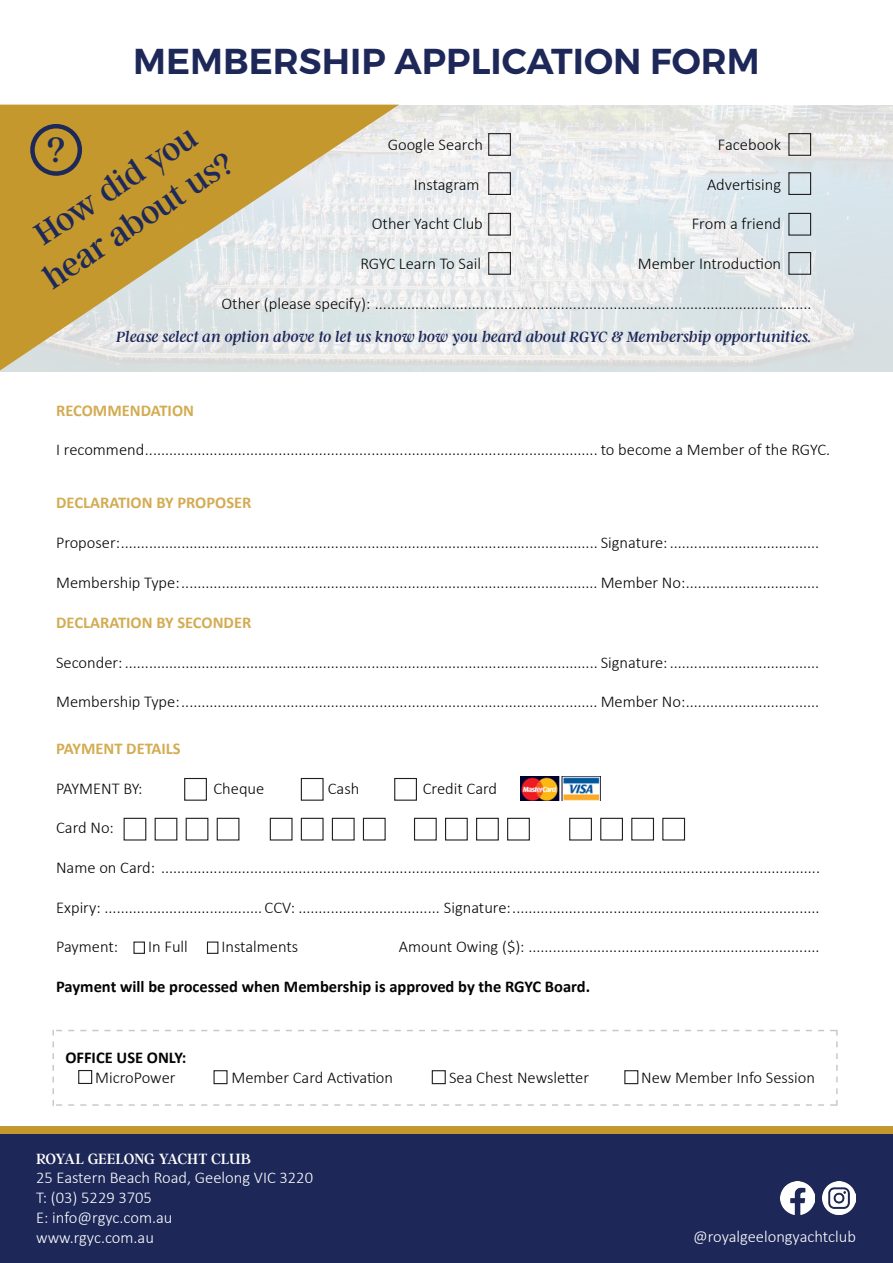
<style>
.page{position:relative;width:893px;height:1263px;background:#fff}
.page>*{position:absolute;margin:0;border:0;box-sizing:border-box;transform-origin:0 0}
.t1{font:39px "Argent CF";color:#1d2959}
.t2{font:600 36px "Montserrat";color:#1d2859}
.t3{font:34.5px "Argent CF";color:#1d2959}
.t4{font:300 16.5px "Calibri";color:#040503}
.t5{font:300 16.5px "Calibri";color:#fff}
.t6{font:italic 16.5px "Argent CF";letter-spacing:-.01em;color:#1d2859}
.t7{font:700 16.5px "Calibri";color:#040503}
.t8{font:700 16.5px "Calibri";color:#d3ac53}
.t9{font:16.5px "Argent CF";letter-spacing:-.01em;color:#fff}
</style>
<div class="page">
<div style="left:0;top:1126px;width:893px;height:8px;background:#c4982c"></div>
<div style="left:0;top:1134px;width:893px;height:129px;background:#1d2859"></div>
<img style="left:822px;top:1181px;width:34px;height:34px">
<img style="left:780px;top:1181px;width:34px;height:34px">
<div style="left:124px;top:818px;width:22px;height:22px;border:1px solid #231f20"></div>
<div style="left:155px;top:818px;width:22px;height:22px;border:1px solid #231f20"></div>
<div style="left:186px;top:818px;width:22px;height:22px;border:1px solid #231f20"></div>
<div style="left:217px;top:818px;width:22px;height:22px;border:1px solid #231f20"></div>
<div style="left:270px;top:818px;width:23px;height:22px;border:1px solid #231f20"></div>
<div style="left:301px;top:818px;width:23px;height:22px;border:1px solid #231f20"></div>
<div style="left:332px;top:818px;width:23px;height:22px;border:1px solid #231f20"></div>
<div style="left:363px;top:818px;width:23px;height:22px;border:1px solid #231f20"></div>
<div style="left:414px;top:818px;width:23px;height:22px;border:1px solid #231f20"></div>
<div style="left:445px;top:818px;width:23px;height:22px;border:1px solid #231f20"></div>
<div style="left:476px;top:818px;width:23px;height:22px;border:1px solid #231f20"></div>
<div style="left:507px;top:818px;width:23px;height:22px;border:1px solid #231f20"></div>
<div style="left:569px;top:818px;width:23px;height:22px;border:1px solid #231f20"></div>
<div style="left:600px;top:818px;width:23px;height:22px;border:1px solid #231f20"></div>
<div style="left:631px;top:818px;width:23px;height:22px;border:1px solid #231f20"></div>
<div style="left:662px;top:818px;width:23px;height:22px;border:1px solid #231f20"></div>
<div style="left:184px;top:778px;width:23px;height:23px;border:1px solid #231f20"></div>
<div style="left:301px;top:778px;width:23px;height:23px;border:1px solid #231f20"></div>
<div style="left:394px;top:778px;width:23px;height:23px;border:1px solid #231f20"></div>
<img style="left:520px;top:777px;width:80px;height:24px">
<div style="left:133px;top:941px;width:12px;height:13px;border:1px solid #231f20"></div>
<div style="left:207px;top:941px;width:11px;height:13px;border:1px solid #231f20"></div>
<img style="left:0;top:106px;width:893px;height:266px">
<svg style="left:0;top:239px;width:197px;height:131px;background:#d0bd88"></svg>
<svg style="left:0;top:105px;width:399px;height:134px;background:#ccac5d"></svg>
<div style="left:30px;top:124px;width:52px;height:52px;border:4px solid #1d2959;border-radius:50%"></div>
<div style="left:488px;top:133px;width:23px;height:23px;border:1px solid #231f20"></div>
<div style="left:488px;top:172px;width:23px;height:23px;border:1px solid #231f20"></div>
<div style="left:488px;top:213px;width:23px;height:23px;border:1px solid #231f20"></div>
<div style="left:488px;top:252px;width:23px;height:23px;border:1px solid #231f20"></div>
<div style="left:788px;top:133px;width:23px;height:23px;border:1px solid #231f20"></div>
<div style="left:788px;top:172px;width:23px;height:23px;border:1px solid #231f20"></div>
<div style="left:788px;top:213px;width:23px;height:23px;border:1px solid #231f20"></div>
<div style="left:788px;top:252px;width:23px;height:23px;border:1px solid #231f20"></div>
<svg style="left:53px;top:1030px;width:785px;height:76px"></svg>
<div style="left:78px;top:1070px;width:14px;height:14px;border:1px solid #231f20"></div>
<div style="left:213px;top:1070px;width:15px;height:14px;border:1px solid #231f20"></div>
<div style="left:432px;top:1070px;width:14px;height:14px;border:1px solid #231f20"></div>
<div style="left:624px;top:1070px;width:14px;height:14px;border:1px solid #231f20"></div>
<p class="t2" style="left:133px;top:39px;width:628px">MEMBERSHIP APPLICATION FORM</p>
<p class="t3" style="left:28px;top:223px;width:189px;rotate:-34deg">How did you</p>
<p class="t1" style="left:47px;top:129px;width:20px">?</p>
<p class="t4" style="left:388px;top:135px;width:97px">Google Search</p>
<p class="t4" style="left:718px;top:135px;width:65px">Facebook</p>
<p class="t4" style="left:414px;top:174px;width:67px">Instagram</p>
<p class="t4" style="left:707px;top:174px;width:76px">Advertising</p>
<p class="t4" style="left:372px;top:214px;width:113px">Other Yacht Club</p>
<p class="t4" style="left:692px;top:214px;width:91px">From a friend</p>
<p class="t4" style="left:360px;top:253px;width:122px">RGYC Learn To Sail</p>
<p class="t4" style="left:638px;top:253px;width:145px">Member Introduction</p>
<p class="t4" style="left:221px;top:293px;width:591px">Other (please specify): ............................................................................................................</p>
<p class="t3" style="left:37px;top:267px;width:222px;rotate:-34deg">hear about us?</p>
<p class="t6" style="left:116px;top:328px;width:696px">Please select an option above to let us know how you heard about RGYC &amp; Membership opportunities.</p>
<p class="t8" style="left:56px;top:399px;width:139px">RECOMMENDATION</p>
<p class="t4" style="left:56px;top:440px;width:776px">I recommend................................................................................................................ to become a Member of the RGYC.</p>
<p class="t8" style="left:56px;top:491px;width:197px">DECLARATION BY PROPOSER</p>
<p class="t4" style="left:56px;top:532px;width:765px">Proposer:...................................................................................................................... Signature:.....................................</p>
<p class="t4" style="left:56px;top:572px;width:765px">Membership Type:....................................................................................................... Member No:.................................</p>
<p class="t8" style="left:56px;top:611px;width:197px">DECLARATION BY SECONDER</p>
<p class="t4" style="left:56px;top:652px;width:765px">Seconder: ..................................................................................................................... Signature:.....................................</p>
<p class="t4" style="left:56px;top:692px;width:765px">Membership Type:....................................................................................................... Member No:.................................</p>
<p class="t8" style="left:56px;top:737px;width:126px">PAYMENT DETAILS</p>
<p class="t4" style="left:56px;top:778px;width:88px">PAYMENT BY:</p>
<p class="t4" style="left:213px;top:778px;width:52px">Cheque</p>
<p class="t4" style="left:328px;top:778px;width:33px">Cash</p>
<p class="t4" style="left:423px;top:778px;width:76px">Credit Card</p>
<p class="t4" style="left:56px;top:818px;width:59px">Card No:</p>
<p class="t4" style="left:56px;top:857px;width:765px">Name on Card: ...................................................................................................................................................................</p>
<p class="t4" style="left:56px;top:897px;width:765px">Expiry: ....................................... CCV: ................................... Signature:............................................................................</p>
<p class="t4" style="left:56px;top:936px;width:64px">Payment:</p>
<p class="t4" style="left:148px;top:936px;width:41px">In Full</p>
<p class="t4" style="left:221px;top:936px;width:78px">Instalments</p>
<p class="t4" style="left:399px;top:936px;width:422px">Amount Owing ($): ........................................................................</p>
<p class="t7" style="left:56px;top:975px;width:536px">Payment will be processed when Membership is approved by the RGYC Board.</p>
<p class="t7" style="left:65px;top:1045px;width:123px">OFFICE USE ONLY:</p>
<p class="t4" style="left:95px;top:1067px;width:82px">MicroPower</p>
<p class="t4" style="left:231px;top:1067px;width:163px">Member Card Activation</p>
<p class="t4" style="left:449px;top:1067px;width:142px">Sea Chest Newsletter</p>
<p class="t4" style="left:641px;top:1067px;width:175px">New Member Info Session</p>
<p class="t9" style="left:36px;top:1149px;width:216px">ROYAL GEELONG YACHT CLUB</p>
<p class="t5" style="left:36px;top:1168px;width:278px">25 Eastern Beach Road, Geelong VIC 3220</p>
<p class="t5" style="left:36px;top:1187px;width:117px">T: (03) 5229 3705</p>
<p class="t5" style="left:36px;top:1207px;width:138px">E: info@rgyc.com.au</p>
<p class="t5" style="left:36px;top:1227px;width:119px">www.rgyc.com.au</p>
<p class="t5" style="left:693px;top:1226px;width:164px">@royalgeelongyachtclub</p>
</div>
